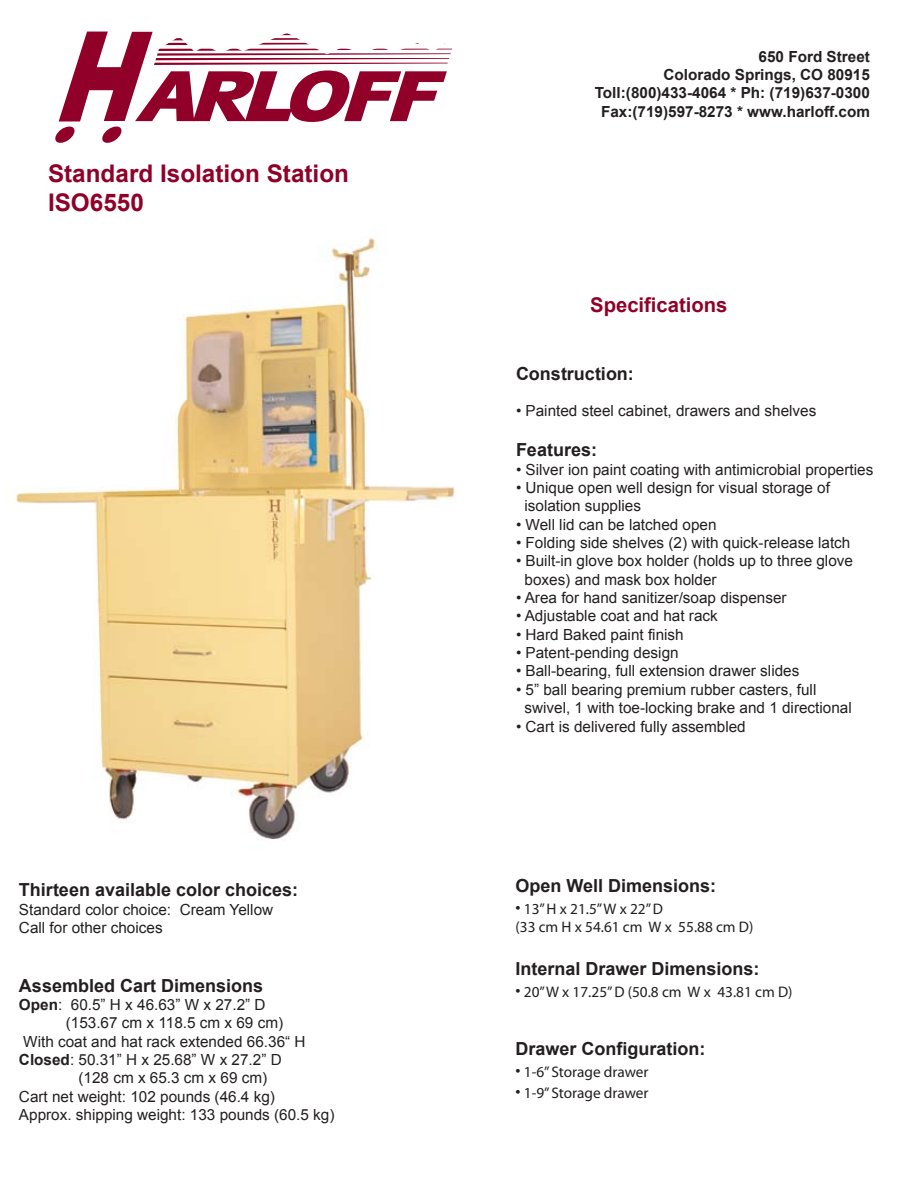
<style>
.page{position:relative;width:918px;height:1188px;background:#fff}
.page>*{position:absolute;margin:0;border:0;box-sizing:border-box;transform-origin:0 0}
.t1{font:700 24.3px/29.1px "Arial";color:#900028}
.t2{font:700 20.25px "Arial";color:#900028}
.t3{font:700 18px "Arial";color:#231f20}
.t4{font:15.3px/18.3px "Arial";color:#231f20}
.t5{font:15.3px/18.3px "Myriad";color:#231f20}
.t6{font:700 15.3px/18.3px "Arial";color:#231f20;text-align:right}
.s1{font-weight:700}
.s2{font-size:18px}
</style>
<div class="page">
<img style="left:8px;top:238px;width:448px;height:602px">
<svg style="left:55px;top:31px;width:397px;height:112px"></svg>
<h1 class="t1" style="left:48px;top:159px;width:303px">Standard Isolation Station<br>ISO6550</h1>
<p class="t3" style="left:19px;top:878px;width:281px">Thirteen available color choices:</p>
<p class="t4" style="left:19px;top:900px;width:256px">Standard color choice: Cream Yellow<br>Call for other choices</p>
<p class="t3" style="left:19px;top:973px;width:246px">Assembled Cart Dimensions</p>
<p class="t4" style="left:19px;top:996px;width:248px"><span class="s1">Open</span>: 60.5” H x 46.63” W x 27.2” D</p>
<p class="t4" style="left:66px;top:1014px;width:219px">(153.67 cm x 118.5 cm x 69 cm)</p>
<p class="t4" style="left:23px;top:1032px;width:284px">With coat and hat rack extended 66.36“ H</p>
<p class="t4" style="left:19px;top:1051px;width:264px"><span class="s1">Closed</span>: 50.31” H x 25.68” W x 27.2” D</p>
<p class="t4" style="left:79px;top:1069px;width:190px">(128 cm x 65.3 cm x 69 cm)</p>
<p class="t4" style="left:19px;top:1087px;width:257px">Cart net weight: 102 pounds (46.4 kg)</p>
<p class="t4" style="left:19px;top:1106px;width:317px">Approx. shipping weight: 133 pounds (60.5 kg)</p>
<p class="t6" style="left:595px;top:47px;width:277px">650 Ford Street<br>Colorado Springs, CO 80915<br>Toll:(800)433-4064 * Ph: (719)637-0300<br>Fax:(719)597-8273 * www.harloff.com</p>
<h2 class="t2" style="left:590px;top:292px;width:139px">Specifications</h2>
<p class="t3" style="left:516px;top:361px;width:119px">Construction:</p>
<p class="t4" style="left:516px;top:402px;width:302px">• Painted steel cabinet, drawers and shelves</p>
<p class="t3" style="left:516px;top:438px;width:83px">Features:</p>
<p class="t4" style="left:516px;top:460px;width:359px">• Silver ion paint coating with antimicrobial properties</p>
<p class="t4" style="left:525px;top:479px;width:307px;text-indent:-9px">• Unique open well design for visual storage of isolation supplies</p>
<p class="t4" style="left:516px;top:515px;width:202px">• Well lid can be latched open</p>
<p class="t4" style="left:516px;top:534px;width:336px">• Folding side shelves (2) with quick-release latch</p>
<p class="t4" style="left:525px;top:552px;width:330px;text-indent:-9px">• Built-in glove box holder (holds up to three glove boxes) and mask box holder</p>
<p class="t4" style="left:516px;top:589px;width:272px">• Area for hand sanitizer/soap dispenser</p>
<p class="t4" style="left:516px;top:607px;width:203px">• Adjustable coat and hat rack</p>
<p class="t4" style="left:516px;top:625px;width:169px">• Hard Baked paint finish</p>
<p class="t4" style="left:516px;top:644px;width:164px">• Patent-pending design</p>
<p class="t4" style="left:516px;top:662px;width:285px">• Ball-bearing, full extension drawer slides</p>
<p class="t4" style="left:525px;top:681px;width:329px;text-indent:-9px">• 5” ball bearing premium rubber casters, full swivel, 1 with toe-locking brake and 1 directional</p>
<p class="t4" style="left:516px;top:717px;width:231px">• Cart is delivered fully assembled</p>
<p class="t3" style="left:516px;top:874px;width:202px">Open Well Dimensions:</p>
<p class="t5" style="left:515px;top:900px;width:240px"><span class="s2">•</span> 13” H x 21.5” W x 22” D<br>(33 cm H x 54.61 cm W x 55.88 cm D)</p>
<p class="t3" style="left:516px;top:957px;width:246px">Internal Drawer Dimensions:</p>
<p class="t5" style="left:516px;top:983px;width:279px"><span class="s2">•</span> 20” W x 17.25” D (50.8 cm W x 43.81 cm D)</p>
<p class="t3" style="left:516px;top:1037px;width:192px">Drawer Configuration:</p>
<p class="t5" style="left:516px;top:1063px;width:135px"><span class="s2">•</span> 1-6” Storage drawer</p>
<p class="t5" style="left:516px;top:1085px;width:135px"><span class="s2">•</span> 1-9” Storage drawer</p>
</div>
